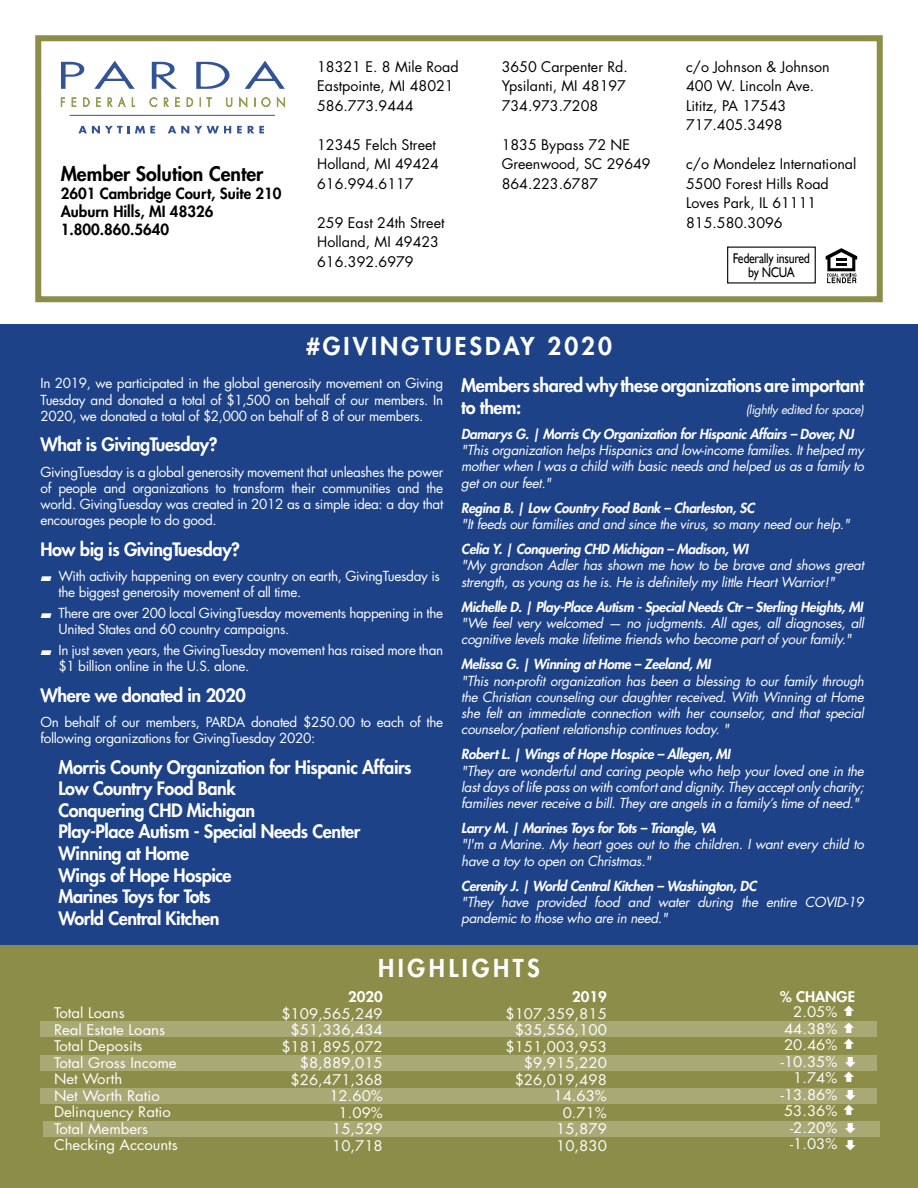
<style>
.page{position:relative;width:918px;height:1188px;background:#fff}
.page>*{position:absolute;margin:0;border:0;box-sizing:border-box;transform-origin:0 0}
.t1{font:800 24px "Futura";letter-spacing:.125em;color:#fff}
.t2{font:800 24px "Futura";letter-spacing:.15em;color:#fff}
.t3{font:800 19.5px "Futura";color:#000}
.t4{font:800 18px/21.6px "Futura";letter-spacing:-.025em;color:#fff}
.t5{font:800 15px/18px "Futura";color:#000}
.t6{font:14.25px/19.5px "Futura";color:#000}
.t7{font:14.25px/16.5px "Futura";color:#fff;text-align:right;scale:1.05 1}
.t8{font:800 14.25px "Futura";color:#fff;scale:1.05 1}
.t9{font:14.1px/14.1px "Gill Sans";letter-spacing:-.025em;color:#000;text-align:center;scale:.85 1}
.t10{font:italic 13.5px/16.2px "Futura";letter-spacing:-.025em;color:#fff}
.t11{font:13.5px/16.2px "Futura";letter-spacing:-.025em;color:#fff}
.t12{font:italic 800 13.5px "Futura";letter-spacing:-.025em;color:#fff}
.t13{font:italic 12px "Futura";letter-spacing:-.025em;color:#fff}
</style>
<div class="page">
<div style="left:0;top:945px;width:918px;height:243px;background:#8c8d49"></div>
<div style="left:43px;top:1121px;width:837px;height:16px;background:#a8a975"></div>
<div style="left:40px;top:1088px;width:838px;height:16px;background:#a8a975"></div>
<div style="left:40px;top:1055px;width:838px;height:16px;background:#a8a975"></div>
<div style="left:40px;top:1021px;width:838px;height:16px;background:#a8a975"></div>
<div style="left:35px;top:35px;width:848px;height:267px;border:6px solid #8c8d49"></div>
<svg style="left:78px;top:126px;width:77px;height:7px"></svg>
<svg style="left:168px;top:126px;width:63px;height:7px"></svg>
<svg style="left:237px;top:126px;width:5px;height:7px"></svg>
<svg style="left:248px;top:126px;width:16px;height:7px"></svg>
<svg style="left:61px;top:97px;width:40px;height:10px"></svg>
<svg style="left:107px;top:96px;width:29px;height:11px"></svg>
<svg style="left:149px;top:97px;width:31px;height:10px"></svg>
<svg style="left:186px;top:97px;width:26px;height:10px"></svg>
<svg style="left:226px;top:97px;width:7px;height:10px"></svg>
<svg style="left:239px;top:96px;width:9px;height:12px"></svg>
<svg style="left:254px;top:96px;width:31px;height:12px"></svg>
<svg style="left:61px;top:62px;width:23px;height:27px"></svg>
<svg style="left:152px;top:62px;width:25px;height:27px"></svg>
<svg style="left:196px;top:62px;width:34px;height:27px"></svg>
<svg style="left:245px;top:61px;width:40px;height:28px"></svg>
<hr style="left:70px;top:115px;width:205px;height:1px;background:#325397">
<svg style="left:94px;top:61px;width:41px;height:28px"></svg>
<div style="left:0;top:324px;width:918px;height:621px;background:#1e4287"></div>
<svg style="left:826px;top:248px;width:31px;height:35px"></svg>
<div style="left:727px;top:247px;width:89px;height:37px;border:1px solid #000"></div>
<h2 class="t3" style="left:61px;top:162px;width:204px">Member Solution Center</h2>
<p class="t5" style="left:61px;top:185px;width:222px">2601 Cambridge Court, Suite 210<br>Auburn Hills, MI 48326<br>1.800.860.5640</p>
<p class="t6" style="left:317px;top:57px;width:143px">18321 E. 8 Mile Road<br>Eastpointe, MI 48021<br>586.773.9444</p>
<p class="t6" style="left:317px;top:135px;width:123px">12345 Felch Street<br>Holland, MI 49424<br>616.994.6117</p>
<p class="t6" style="left:317px;top:213px;width:129px">259 East 24th Street<br>Holland, MI 49423<br>616.392.6979</p>
<p class="t6" style="left:502px;top:57px;width:128px">3650 Carpenter Rd.<br>Ypsilanti, MI 48197<br>734.973.7208</p>
<p class="t6" style="left:502px;top:135px;width:151px">1835 Bypass 72 NE<br>Greenwood, SC 29649<br>864.223.6787</p>
<h1 class="t1" style="left:306px;top:331px;width:307px">#GIVINGTUESDAY 2020</h1>
<p class="t6" style="left:686px;top:57px;width:145px">c/o Johnson &amp; Johnson<br>400 W. Lincoln Ave.<br>Lititz, PA 17543<br>717.405.3498</p>
<p class="t6" style="left:686px;top:154px;width:172px">c/o Mondelez International<br>5500 Forest Hills Road<br>Loves Park, IL 61111<br>815.580.3096</p>
<p class="t9" style="left:733px;top:251px;width:92px">Federally insured by NCUA</p>
<p class="t11" style="left:40px;top:376px;width:404px;text-align:justify">In 2019, we participated in the global generosity movement on Giving Tuesday and donated a total of $1,500 on behalf of our members. In 2020, we donated a total of $2,000 on behalf of 8 of our members.</p>
<h3 class="t4" style="left:40px;top:434px;width:179px">What is GivingTuesday?</h3>
<p class="t11" style="left:40px;top:464px;width:404px;text-align:justify">GivingTuesday is a global generosity movement that unleashes the power of people and organizations to transform their communities and the world. GivingTuesday was created in 2012 as a simple idea: a day that encourages people to do good.</p>
<h3 class="t4" style="left:40px;top:538px;width:201px">How big is GivingTuesday?</h3>
<p class="t11" style="left:58px;top:568px;width:383px;text-indent:-18px">■ With activity happening on every country on earth, GivingTuesday is the biggest generosity movement of all time.</p>
<p class="t11" style="left:58px;top:605px;width:386px;text-indent:-18px">■ There are over 200 local GivingTuesday movements happening in the<br>United States and 60 country campaigns.</p>
<p class="t11" style="left:58px;top:642px;width:386px;text-indent:-18px">■ In just seven years, the GivingTuesday movement has raised more than $1 billion online in the U.S. alone.</p>
<h3 class="t4" style="left:40px;top:684px;width:207px">Where we donated in 2020</h3>
<p class="t11" style="left:40px;top:714px;width:404px">On behalf of our members, PARDA donated $250.00 to each of the following organizations for GivingTuesday 2020:</p>
<h3 class="t4" style="left:58px;top:756px;width:355px">Morris County Organization for Hispanic Affairs<br>Low Country Food Bank<br>Conquering CHD Michigan<br>Play-Place Autism - Special Needs Center<br>Winning at Home<br>Wings of Hope Hospice<br>Marines Toys for Tots<br>World Central Kitchen</h3>
<h3 class="t4" style="left:461px;top:375px;width:404px">Members shared why these organizations are important to them:</h3>
<p class="t13" style="left:746px;top:402px;width:120px">(lightly edited for space)</p>
<p class="t12" style="left:461px;top:426px;width:394px">Damarys G. | Morris Cty Organization for Hispanic Affairs – Dover, NJ</p>
<p class="t10" style="left:461px;top:442px;width:404px;text-align:justify">"This organization helps Hispanics and low-income families. It helped my mother when I was a child with basic needs and helped us as a family to get on our feet."</p>
<p class="t12" style="left:461px;top:499px;width:295px">Regina B. | Low Country Food Bank – Charleston, SC</p>
<p class="t10" style="left:461px;top:516px;width:390px">"It feeds our families and and since the virus, so many need our help."</p>
<p class="t12" style="left:461px;top:541px;width:288px">Celia Y. | Conquering CHD Michigan – Madison, WI</p>
<p class="t10" style="left:461px;top:558px;width:404px">"My grandson Adler has shown me how to be brave and shows great strength, as young as he is. He is definitely my little Heart Warrior!"</p>
<p class="t12" style="left:461px;top:598px;width:403px">Michelle D. | Play-Place Autism - Special Needs Ctr – Sterling Heights, MI</p>
<p class="t10" style="left:461px;top:615px;width:404px">"We feel very welcomed — no judgments. All ages, all diagnoses, all cognitive levels make lifetime friends who become part of your family."</p>
<p class="t12" style="left:461px;top:656px;width:251px">Melissa G. | Winning at Home – Zeeland, MI</p>
<p class="t10" style="left:461px;top:673px;width:404px;text-align:justify">"This non-profit organization has been a blessing to our family through the Christian counseling our daughter received. With Winning at Home she felt an immediate connection with her counselor, and that special counselor/patient relationship continues today. "</p>
<p class="t12" style="left:461px;top:746px;width:270px">Robert L. | Wings of Hope Hospice – Allegen, MI</p>
<p class="t10" style="left:461px;top:763px;width:404px;text-align:justify">"They are wonderful and caring people who help your loved one in the last days of life pass on with comfort and dignity. They accept only charity; families never receive a bill. They are angels in a family’s time of need."</p>
<p class="t12" style="left:461px;top:820px;width:256px">Larry M. | Marines Toys for Tots – Triangle, VA</p>
<p class="t10" style="left:461px;top:837px;width:404px">"I'm a Marine. My heart goes out to the children. I want every child to have a toy to open on Christmas."</p>
<p class="t12" style="left:461px;top:877px;width:297px">Cerenity J. | World Central Kitchen – Washington, DC</p>
<p class="t10" style="left:461px;top:894px;width:404px">"They have provided food and water during the entire COVID-19 pandemic to those who are in need."</p>
<p class="t7" style="left:54px;top:1005px;width:119px;text-align:left">Total Loans<br>Real Estate Loans<br>Total Deposits<br>Total Gross Income<br>Net Worth<br>Net Worth Ratio<br>Delinquency Ratio<br>Total Members<br>Checking Accounts</p>
<h1 class="t2" style="left:378px;top:953px;width:163px">HiGHLIGHTS</h1>
<p class="t8" style="left:348px;top:988px;width:34px">2020</p>
<p class="t8" style="left:780px;top:988px;width:73px">% CHANGE</p>
<p class="t7" style="left:281px;top:1005px;width:98px">$109,565,249 $51,336,434 $181,895,072 $8,889,015 $26,471,368<br>12.60%<br>1.09%<br>15,529<br>10,718</p>
<p class="t8" style="left:572px;top:988px;width:34px">2019</p>
<p class="t7" style="left:506px;top:1005px;width:98px">$107,359,815 $35,556,100 $151,003,953 $9,915,220 $26,019,498<br>14.63%<br>0.71%<br>15,879<br>10,830</p>
<p class="t7" style="left:781px;top:1004px;width:55px">2.05%<br>44.38%<br>20.46% -10.35%<br>1.74% -13.86%<br>53.36% -2.20% -1.03%</p>
</div>
